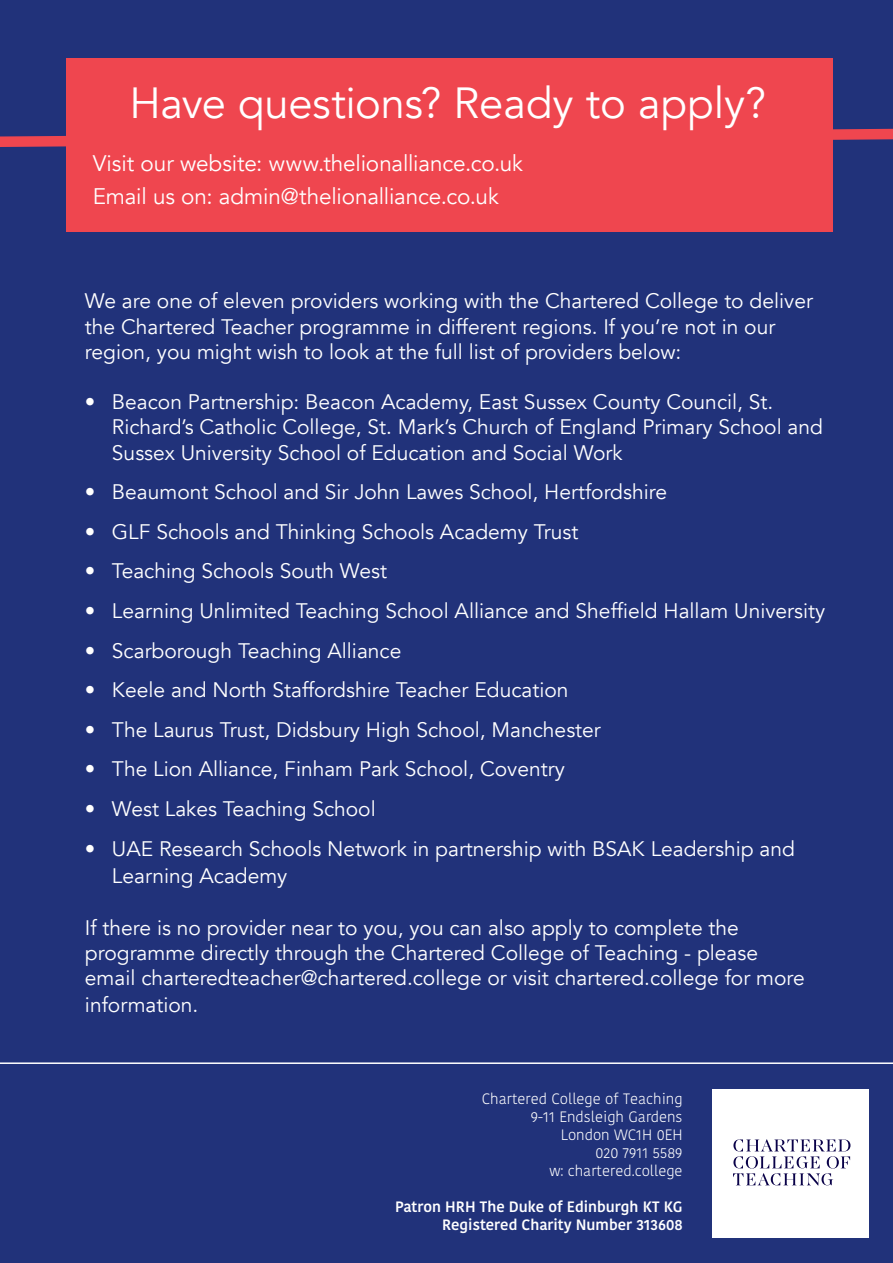
<style>
.page{position:relative;width:893px;height:1263px;background:#21327a}
.page>*{position:absolute;margin:0;border:0;box-sizing:border-box;transform-origin:0 0}
.Texto_de_titular_-_T{font:43.5px "Avenir";color:#fff}
.Texto_de_titular_-_A{font:22.5px "Avenir";letter-spacing:-.005em;color:#fff}
.Texto_de_titular_-_A-2{font:21px/25.2px "Avenir";color:#fff}
.t1{font:300 15px "Kohinoor Bangla";color:#fff}
.t2{font:600 15px "Kohinoor Bangla";color:#fff}
</style>
<div class="page">
<hr style="left:0;top:1062px;width:893px;height:2px;background:#fff">
<div style="left:66px;top:58px;width:767px;height:173px;background:#ef464f"></div>
<svg style="left:0;top:123px;width:893px;height:30px"></svg>
<div style="left:712px;top:1089px;width:157px;height:149px;background:#fff"></div>
<svg style="left:733px;top:1139px;width:117px;height:46px"></svg>
<p class="Texto_de_titular_-_T" style="left:129px;top:78px;width:638px">Have questions? Ready to apply?</p>
<p class="Texto_de_titular_-_A" style="left:93px;top:150px;width:432px">Visit our website: www.thelionalliance.co.uk</p>
<p class="Texto_de_titular_-_A" style="left:93px;top:183px;width:408px">Email us on: admin@thelionalliance.co.uk</p>
<p class="Texto_de_titular_-_A-2" style="left:85px;top:289px;width:729px">We are one of eleven providers working with the Chartered College to deliver the Chartered Teacher programme in different regions. If you’re not in our region, you might wish to look at the full list of providers below:</p>
<p class="Texto_de_titular_-_A-2" style="left:112px;top:390px;width:713px;text-indent:-27px">• Beacon Partnership: Beacon Academy, East Sussex County Council, St.<br>Richard’s Catholic College, St. Mark’s Church of England Primary School and<br>Sussex University School of Education and Social Work</p>
<p class="Texto_de_titular_-_A-2" style="left:85px;top:480px;width:584px">• Beaumont School and Sir John Lawes School, Hertfordshire</p>
<p class="Texto_de_titular_-_A-2" style="left:85px;top:519px;width:495px">• GLF Schools and Thinking Schools Academy Trust</p>
<p class="Texto_de_titular_-_A-2" style="left:85px;top:559px;width:304px">• Teaching Schools South West</p>
<p class="Texto_de_titular_-_A-2" style="left:85px;top:598px;width:742px">• Learning Unlimited Teaching School Alliance and Sheffield Hallam University</p>
<p class="Texto_de_titular_-_A-2" style="left:85px;top:638px;width:318px">• Scarborough Teaching Alliance</p>
<p class="Texto_de_titular_-_A-2" style="left:85px;top:678px;width:485px">• Keele and North Staffordshire Teacher Education</p>
<p class="Texto_de_titular_-_A-2" style="left:85px;top:717px;width:517px">• The Laurus Trust, Didsbury High School, Manchester</p>
<p class="Texto_de_titular_-_A-2" style="left:85px;top:757px;width:481px">• The Lion Alliance, Finham Park School, Coventry</p>
<p class="Texto_de_titular_-_A-2" style="left:85px;top:796px;width:292px">• West Lakes Teaching School</p>
<p class="Texto_de_titular_-_A-2" style="left:112px;top:835px;width:684px;line-height:27px;text-indent:-27px">• UAE Research Schools Network in partnership with BSAK Leadership and<br>Learning Academy</p>
<p class="Texto_de_titular_-_A-2" style="left:85px;top:915px;width:721px;line-height:25.8px">If there is no provider near to you, you can also apply to complete the programme directly through the Chartered College of Teaching - please email charteredteacher@chartered.college or visit chartered.college for more information.</p>
<p class="t1" style="left:482px;top:1088px;width:202px">Chartered College of Teaching</p>
<p class="t1" style="left:531px;top:1106px;width:153px">9-11 Endsleigh Gardens</p>
<p class="t1" style="left:561px;top:1124px;width:123px">London WC1H 0EH</p>
<p class="t1" style="left:595px;top:1142px;width:89px">020 7911 5589</p>
<p class="t1" style="left:549px;top:1160px;width:135px">w: chartered.college</p>
<p class="t2" style="left:395px;top:1194px;width:289px">Patron HRH The Duke of Edinburgh KT KG</p>
<p class="t2" style="left:442px;top:1212px;width:242px">Registered Charity Number 313608</p>
</div>
